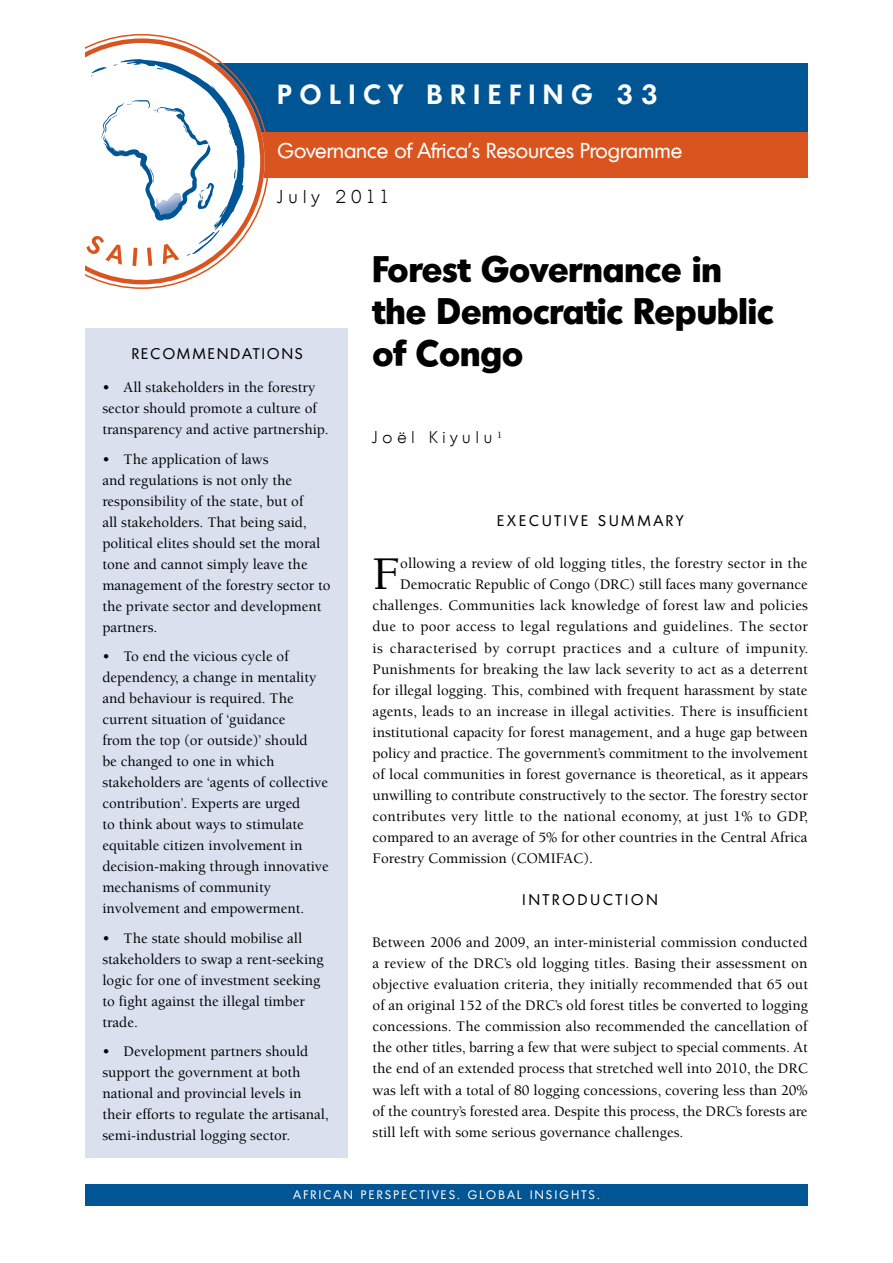
<style>
.page{position:relative;width:893px;height:1263px;background:#fff}
.page>*{position:absolute;margin:0;border:0;box-sizing:border-box;transform-origin:0 0}
.t1{font:500 48.15px "Berkeley Std";color:#000}
.t2{font:700 36px/42px "Montreal TS";color:#000}
.t3{font:600 27px "Montreal TS";letter-spacing:.3em;color:#fff}
.t4{font:21px "Montreal TS";color:#fff}
.t5{font:300 18px "Montreal TS";letter-spacing:.3em;color:#000}
.t6{font:300 16.5px "Montreal TS";letter-spacing:.3em;color:#000}
.t7{font:500 15px/21px "Berkeley Std";color:#000}
.t8{font:500 15px "Berkeley Std";letter-spacing:.02em;color:#000}
.t9{font:500 15px "Berkeley Std";letter-spacing:.03em;color:#000}
.t10{font:15px "Montreal TS";letter-spacing:.2em;color:#000}
.t11{font:15px "Montreal TS";letter-spacing:.15em;color:#000}
.t12{font:12px "Montreal TS";letter-spacing:.2em;color:#fff}
</style>
<div class="page">
<div style="left:108px;top:63px;width:700px;height:72px;background:#005595"></div>
<div style="left:108px;top:132px;width:700px;height:45px;background:#d9541e"></div>
<div style="left:85px;top:329px;width:262px;height:829px;background:#dae0ee"></div>
<svg style="left:107px;top:34px;width:162px;height:255px"></svg>
<div style="left:85px;top:1184px;width:723px;height:21px;background:#005595"></div>
<svg style="left:85px;top:38px;width:180px;height:246px"></svg>
<h3 class="t3" style="left:278px;top:76px;width:382px">POLICY BRIEFING 33</h3>
<h3 class="t4" style="left:278px;top:137px;width:406px">GOVERNANCE OF AFRICA’S RESOURCES PROGRAMME</h3>
<p class="t5" style="left:278px;top:185px;width:114px">July 2011</p>
<h2 class="t2" style="left:373px;top:247px;width:402px">Forest Governance in the Democratic Republic</h2>
<p class="t11" style="left:132px;top:343px;width:173px">R ECOMMENDATIONS</p>
<h2 class="t2" style="left:373px;top:331px;width:152px">of Congo</h2>
<p class="t7" style="left:102px;top:377px;width:228px">• All stakeholders in the forestry sector should promote a culture of transparency and active partnership.</p>
<p class="t7" style="left:102px;top:449px;width:230px">• The application of laws<br>and regulations is not only the responsibility of the state, but of<br>all stakeholders. That being said, political elites should set the moral tone and cannot simply leave the management of the forestry sector to the private sector and development partners.</p>
<p class="t7" style="left:102px;top:646px;width:228px">• To end the vicious cycle of dependency, a change in mentality and behaviour is required. The current situation of ‘guidance<br>from the top (or outside)’ should<br>be changed to one in which stakeholders are ‘agents of collective contribution’. Experts are urged<br>to think about ways to stimulate equitable citizen involvement in decision-making through innovative mechanisms of community involvement and empowerment.</p>
<p class="t7" style="left:102px;top:928px;width:223px">• The state should mobilise all stakeholders to swap a rent-seeking logic for one of investment seeking to fight against the illegal timber trade.</p>
<p class="t7" style="left:102px;top:1041px;width:228px">• Development partners should support the government at both national and provincial levels in their efforts to regulate the artisanal, semi-industrial logging sector.</p>
<p class="t6" style="left:373px;top:427px;width:131px">Joël Kiyulu <sup>1</sup></p>
<p class="t10" style="left:497px;top:511px;width:188px">EXECUTIVE SUMMAR Y</p>
<h1 class="t1" style="left:373px;top:549px;width:29px">F</h1>
<p class="t7" style="left:400px;top:553px;width:409px">ollowing a review of old logging titles, the forestry sector in the</p>
<p class="t7" style="left:400px;top:574px;width:409px">Democratic Republic of Congo (DRC) still faces many governance</p>
<p class="t7" style="left:373px;top:595px;width:437px">challenges. Communities lack knowledge of forest law and policies</p>
<p class="t8" style="left:373px;top:619px;width:437px">due to poor access to legal regulations and guidelines. The sector</p>
<p class="t9" style="left:373px;top:640px;width:437px">is characterised by corrupt practices and a culture of impunity.</p>
<p class="t7" style="left:373px;top:659px;width:437px">Punishments for breaking the law lack severity to act as a deterrent</p>
<p class="t7" style="left:373px;top:680px;width:437px">for illegal logging. This, combined with frequent harassment by state</p>
<p class="t7" style="left:373px;top:701px;width:437px">agents, leads to an increase in illegal activities. There is insufficient</p>
<p class="t7" style="left:373px;top:722px;width:437px">institutional capacity for forest management, and a huge gap between</p>
<p class="t7" style="left:373px;top:743px;width:437px">policy and practice. The government’s commitment to the involvement</p>
<p class="t7" style="left:373px;top:764px;width:437px">of local communities in forest governance is theoretical, as it appears</p>
<p class="t7" style="left:373px;top:785px;width:437px">unwilling to contribute constructively to the sector. The forestry sector</p>
<p class="t7" style="left:373px;top:806px;width:437px">contributes very little to the national economy, at just 1% to GDP,</p>
<p class="t7" style="left:373px;top:827px;width:436px">compared to an average of 5% for other countries in the Central Africa</p>
<p class="t7" style="left:373px;top:848px;width:222px">Forestry Commission (COMIFAC).</p>
<p class="t10" style="left:523px;top:890px;width:137px">I NTR ODUCTION</p>
<p class="t7" style="left:373px;top:932px;width:437px;text-align:justify">Between 2006 and 2009, an inter-ministerial commission conducted a review of the DRC’s old logging titles. Basing their assessment on objective evaluation criteria, they initially recommended that 65 out of an original 152 of the DRC’s old forest titles be converted to logging concessions. The commission also recommended the cancellation of the other titles, barring a few that were subject to special comments. At the end of an extended process that stretched well into 2010, the DRC was left with a total of 80 logging concessions, covering less than 20% of the country’s forested area. Despite this process, the DRC’s forests are still left with some serious governance challenges.</p>
<p class="t12" style="left:294px;top:1187px;width:307px">AFR ICAN PER SPECTIVES. GLOBAL INSIG HTS.</p>
</div>
